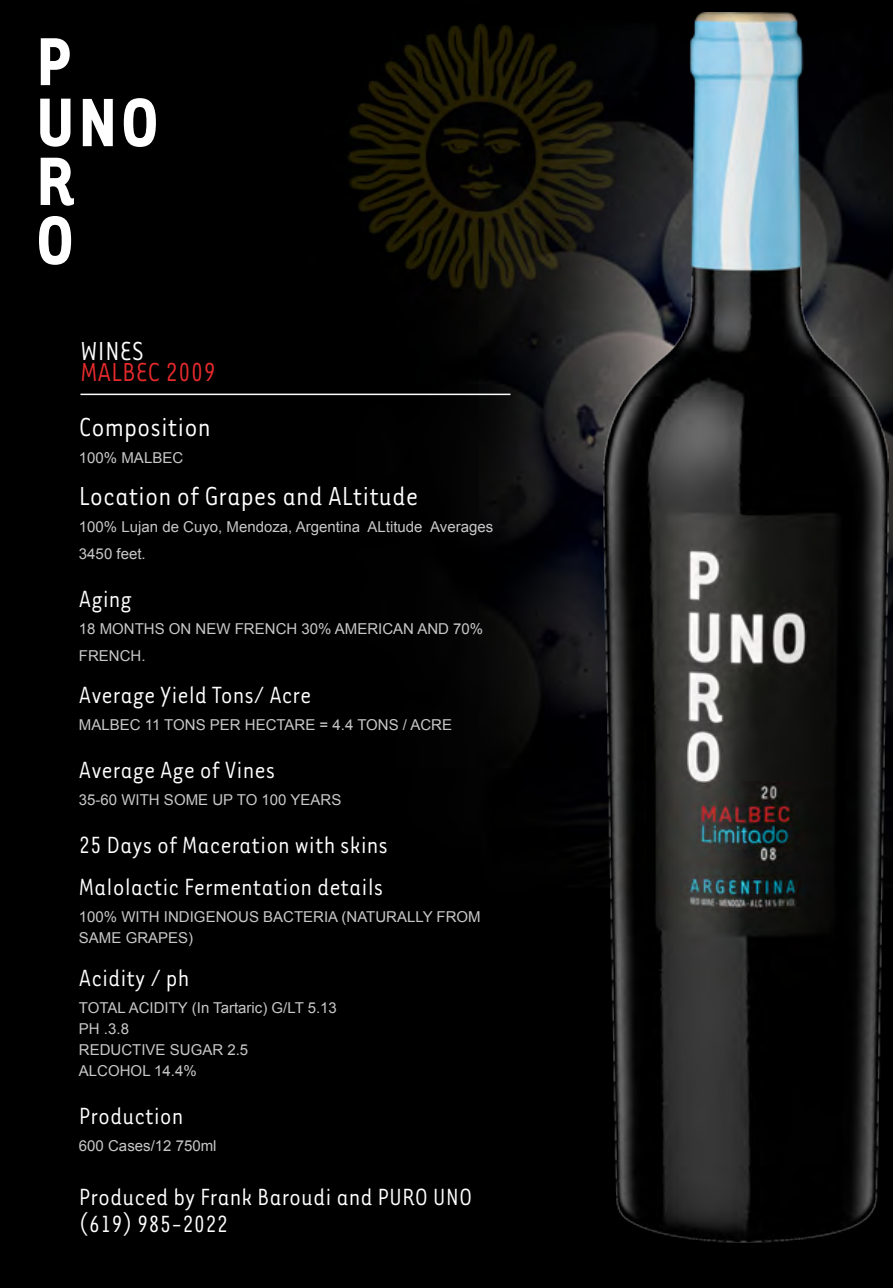
<style>
.page{position:relative;width:893px;height:1288px;background:#fff}
.page>*{position:absolute;margin:0;border:0;box-sizing:border-box;transform-origin:0 0}
.t1{font:30px "Tarzana Narrow";color:#fff}
.t2{font:30px "Tarzana Narrow";color:#e62a2c}
.t3{font:27px/42px "Tarzana Narrow";color:#fff}
.t4{font:15px/21px "Arial";color:#c8c8c8}
</style>
<div class="page">
<div style="left:0;top:0;width:893px;height:1287px;background:#000"></div>
<img style="left:95px;top:24px;width:798px;height:824px">
<svg style="left:40px;top:99px;width:30px;height:48px"></svg>
<svg style="left:41px;top:158px;width:33px;height:48px"></svg>
<svg style="left:39px;top:216px;width:32px;height:49px"></svg>
<svg style="left:83px;top:99px;width:30px;height:47px"></svg>
<svg style="left:124px;top:98px;width:32px;height:49px"></svg>
<svg style="left:41px;top:38px;width:29px;height:47px"></svg>
<hr style="left:80px;top:393px;width:430px;height:2px;background:#fff">
<img style="left:603px;top:12px;width:285px;height:1230px">
<h1 class="t1" style="left:80px;top:332px;width:65px">WINES</h1>
<h1 class="t2" style="left:80px;top:353px;width:137px">MALBEC 2009</h1>
<h1 class="t1" style="left:79px;top:409px;width:133px">Composition</h1>
<p class="t4" style="left:79px;top:447px;width:106px">100% MALBEC</p>
<h1 class="t1" style="left:79px;top:478px;width:341px">Location of Grapes and ALtitude</h1>
<p class="t4" style="left:79px;top:513px;width:416px;line-height:27px">100% Lujan de Cuyo, Mendoza, Argentina ALtitude Averages<br>3450 feet.</p>
<h2 class="t3" style="left:79px;top:577px;width:54px">Aging</h2>
<p class="t4" style="left:79px;top:615px;width:406px;line-height:27px">18 MONTHS ON NEW FRENCH 30% AMERICAN AND 70%<br>FRENCH.</p>
<h2 class="t3" style="left:79px;top:673px;width:234px">Average Yield Tons/ Acre</h2>
<p class="t4" style="left:79px;top:714px;width:375px">MALBEC 11 TONS PER HECTARE = 4.4 TONS / ACRE</p>
<h2 class="t3" style="left:79px;top:748px;width:198px">Average Age of Vines</h2>
<p class="t4" style="left:79px;top:789px;width:264px">35-60 WITH SOME UP TO 100 YEARS</p>
<h2 class="t3" style="left:79px;top:823px;width:311px">25 Days of Maceration with skins<br>Malolactic Fermentation details</h2>
<p class="t4" style="left:79px;top:906px;width:403px">100% WITH INDIGENOUS BACTERIA (NATURALLY FROM<br>SAME GRAPES)</p>
<h2 class="t3" style="left:79px;top:955px;width:112px">Acidity / ph</h2>
<p class="t4" style="left:79px;top:996px;width:259px">TOTAL ACIDITY (In Tartaric) G/LT 5.13<br>PH .3.8<br>REDUCTIVE SUGAR 2.5<br>ALCOHOL 14.4%</p>
<h2 class="t3" style="left:79px;top:1093px;width:106px">Production</h2>
<p class="t4" style="left:79px;top:1134px;width:139px">600 Cases/12 750ml</p>
<h2 class="t3" style="left:79px;top:1181px;width:395px;line-height:27px">Produced by Frank Baroudi and PURO UNO (619) 985-2022</h2>
</div>
